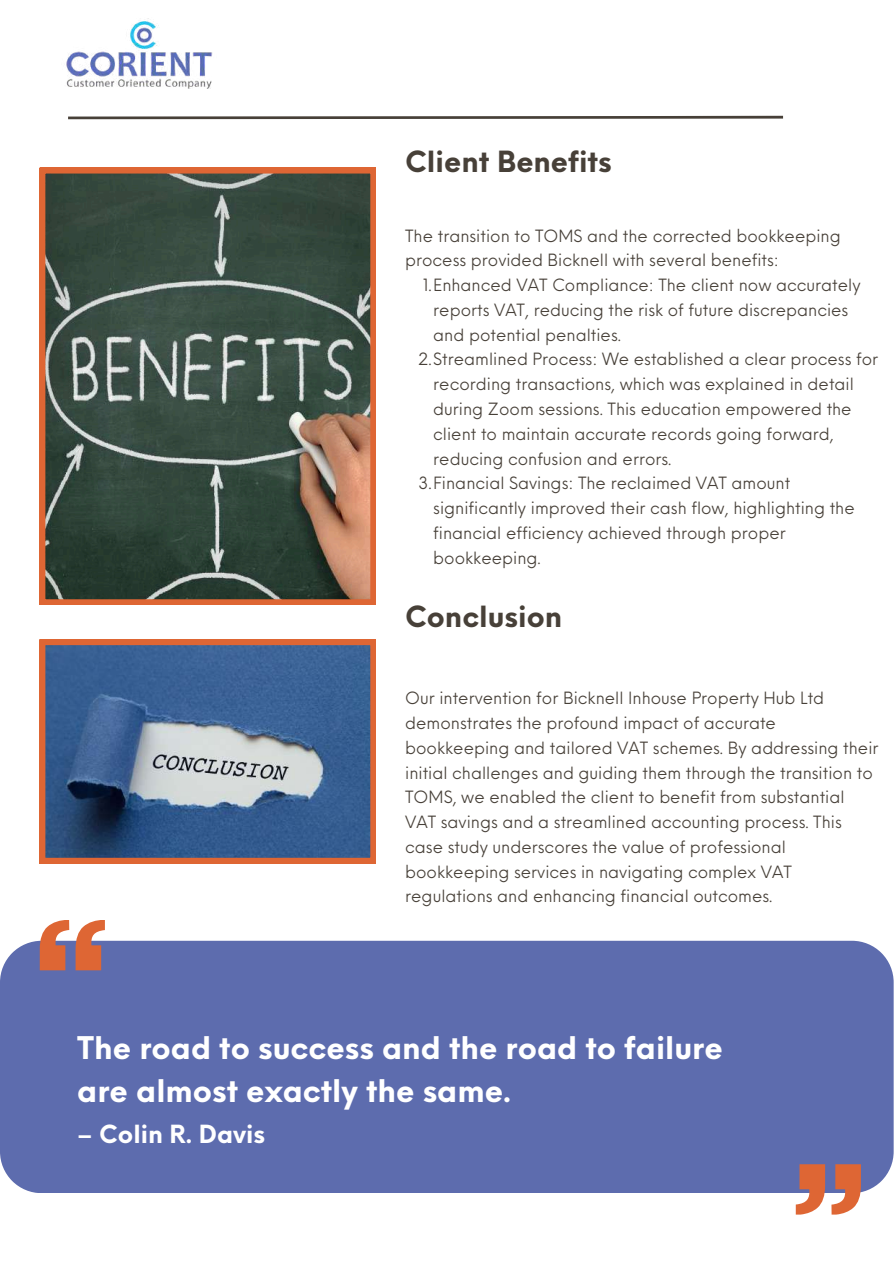
<style>
.page{position:relative;width:894px;height:1264px;background:#fff}
.page>*{position:absolute;margin:0;border:0;box-sizing:border-box;transform-origin:0 0}
.t1{font:700 30.45px/42.8px "Neue Einstellung";color:#fff}
.t2{font:700 28.5px "Neue Einstellung";color:#474038}
.t3{font:700 24.45px "Neue Einstellung";color:#fff}
.t4{font:16.5px/24.8px "Neue Einstellung";color:#474038}
</style>
<div class="page">
<svg style="left:68px;top:116px;width:714px;height:3px"></svg>
<img style="left:66px;top:18px;width:147px;height:71px">
<div style="left:0;top:940px;width:893px;height:253px;background:#5d6cae"></div>
<svg style="left:40px;top:920px;width:65px;height:50px"></svg>
<svg style="left:795px;top:1164px;width:65px;height:50px"></svg>
<svg style="left:40px;top:639px;width:336px;height:224px"></svg>
<svg style="left:40px;top:168px;width:336px;height:436px"></svg>
<h2 class="t2" style="left:405px;top:136px;width:208px">Client Benefits</h2>
<p class="t4" style="left:405px;top:221px;width:437px">The transition to TOMS and the corrected bookkeeping process provided Bicknell with several benefits:</p>
<p class="t4" style="left:423px;top:271px;width:439px">1.Enhanced VAT Compliance: The client now accurately</p>
<p class="t4" style="left:433px;top:296px;width:416px">reports VAT, reducing the risk of future discrepancies</p>
<p class="t4" style="left:433px;top:320px;width:189px">and potential penalties.</p>
<p class="t4" style="left:418px;top:345px;width:461px">2.Streamlined Process: We established a clear process for</p>
<p class="t4" style="left:433px;top:370px;width:422px">recording transactions, which was explained in detail</p>
<p class="t4" style="left:433px;top:395px;width:420px">during Zoom sessions. This education empowered the</p>
<p class="t4" style="left:433px;top:419px;width:402px">client to maintain accurate records going forward,</p>
<p class="t4" style="left:433px;top:444px;width:240px">reducing confusion and errors.</p>
<p class="t4" style="left:418px;top:469px;width:373px">3.Financial Savings: The reclaimed VAT amount</p>
<p class="t4" style="left:433px;top:494px;width:423px">significantly improved their cash flow, highlighting the</p>
<p class="t4" style="left:433px;top:518px;width:354px">financial efficiency achieved through proper</p>
<p class="t4" style="left:433px;top:543px;width:109px">bookkeeping.</p>
<h2 class="t2" style="left:405px;top:590px;width:158px">Conclusion</h2>
<p class="t4" style="left:405px;top:684px;width:474px">Our intervention for Bicknell Inhouse Property Hub Ltd demonstrates the profound impact of accurate bookkeeping and tailored VAT schemes. By addressing their initial challenges and guiding them through the transition to TOMS, we enabled the client to benefit from substantial VAT savings and a streamlined accounting process. This case study underscores the value of professional bookkeeping services in navigating complex VAT regulations and enhancing financial outcomes.</p>
<h1 class="t1" style="left:77px;top:1023px;width:647px">The road to success and the road to failure are almost exactly the same.</h1>
<h3 class="t3" style="left:77px;top:1111px;width:189px">– Colin R. Davis</h3>
</div>
